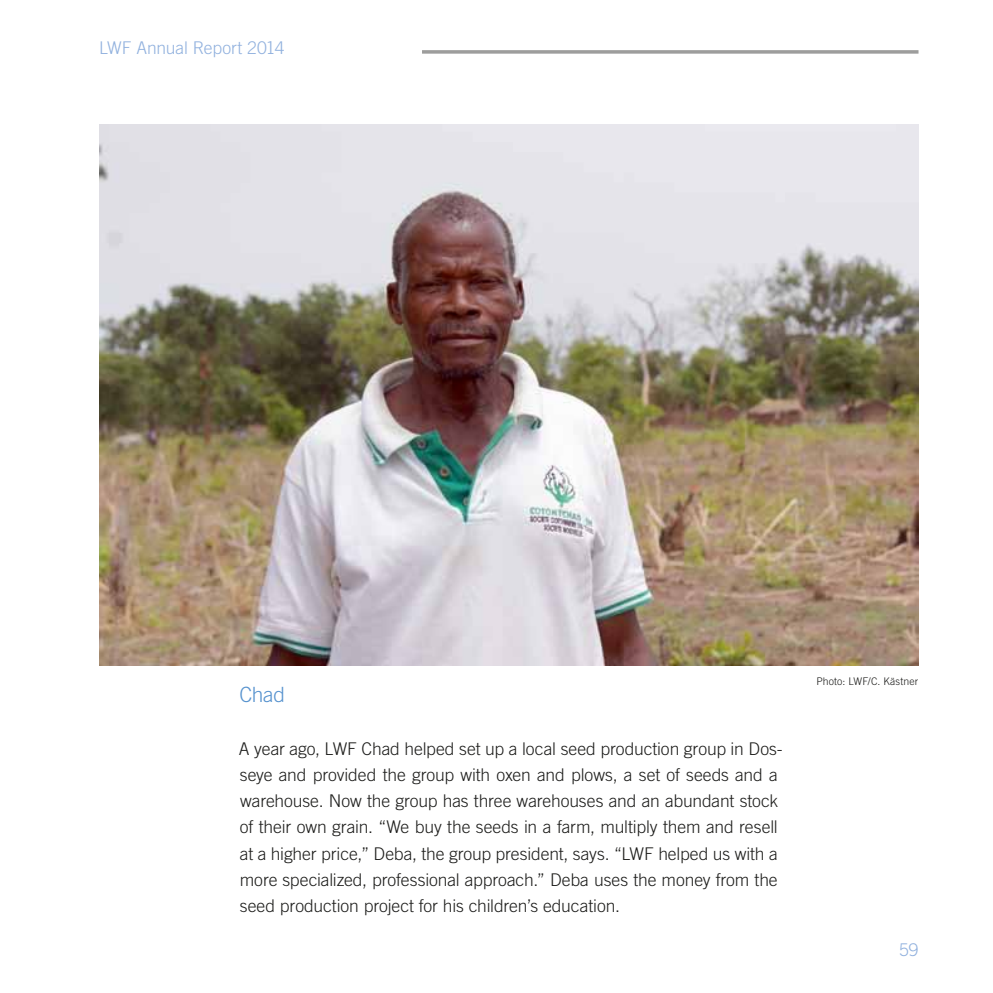
<style>
.page{position:relative;width:993px;height:993px;background:#fff}
.page>*{position:absolute;margin:0;border:0;box-sizing:border-box;transform-origin:0 0}
.t1{font:300 21px "Trade Gothic LT Std";color:#5692ce}
.t2{font:300 17.5px/26.2px "Trade Gothic LT Std";letter-spacing:-.005em;color:#1d1d1b}
.t3{font:300 17.5px "Trade Gothic LT Std";letter-spacing:-.01em;color:#91b1de}
.t4{font:300 10.5px "Trade Gothic LT Std";letter-spacing:.01em;color:#1d1d1b}
</style>
<div class="page">
<svg style="left:422px;top:50px;width:496px;height:4px;fill:#a4a4a3"></svg>
<img style="left:99px;top:124px;width:819px;height:541px">
<p class="t3" style="left:99px;top:37px;width:186px">LWF Annual Report 2014</p>
<p class="t1" style="left:239px;top:682px;width:47px">Chad</p>
<p class="t2" style="left:239px;top:734px;width:545px">A year ago, LWF Chad helped set up a local seed production group in Dos&shy;seye and provided the group with oxen and plows, a set of seeds and a warehouse. Now the group has three warehouses and an abundant stock of their own grain. “We buy the seeds in a farm, multiply them and resell at a higher price,” Deba, the group president, says. “LWF helped us with a more specialized, professional approach.” Deba uses the money from the seed production project for his children’s education.</p>
<p class="t4" style="left:816px;top:675px;width:103px">Photo: LWF/C. Kästner</p>
<p class="t3" style="left:898px;top:939px;width:21px">59</p>
</div>
